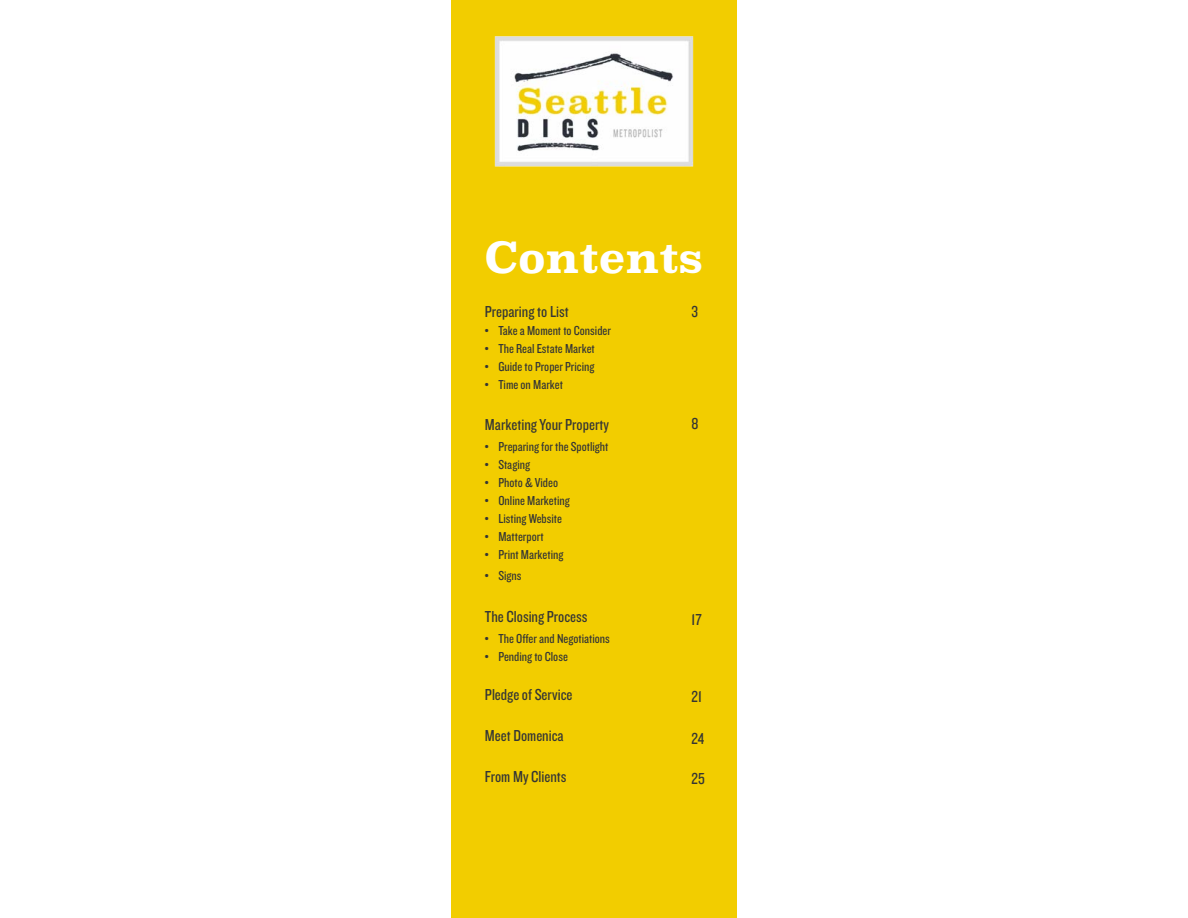
<style>
.page{position:relative;width:1188px;height:918px;background:#fff}
.page>*{position:absolute;margin:0;border:0;box-sizing:border-box;transform-origin:0 0}
.t1{font:700 42.75px "Superclarendon Rg";color:#fff}
.t2{font:16.5px "Knockout HTF29 Junior Liteweight";color:#343535}
.t3{font:13.5px "Knockout HTF29 Junior Liteweight";color:#343535}
</style>
<div class="page">
<div style="left:451px;top:0;width:286px;height:918px;background:#f2cd00"></div>
<img style="left:494px;top:36px;width:200px;height:131px">
<p class="t1" style="left:485px;top:233px;width:220px">Contents</p>
<p class="t2" style="left:485px;top:303px;width:85px">Preparing to List</p>
<p class="t3" style="left:485px;top:324px;width:128px">• Take a Moment to Consider</p>
<p class="t3" style="left:485px;top:342px;width:111px">• The Real Estate Market</p>
<p class="t3" style="left:485px;top:360px;width:111px">• Guide to Proper Pricing</p>
<p class="t3" style="left:485px;top:378px;width:80px">• Time on Market</p>
<p class="t2" style="left:485px;top:416px;width:126px">Marketing Your Property</p>
<p class="t3" style="left:485px;top:440px;width:125px">• Preparing for the Spotlight</p>
<p class="t3" style="left:485px;top:458px;width:47px">• Staging</p>
<p class="t3" style="left:485px;top:476px;width:75px">• Photo &amp; Video</p>
<p class="t3" style="left:485px;top:494px;width:86px">• Online Marketing</p>
<p class="t3" style="left:485px;top:512px;width:78px">• Listing Website</p>
<p class="t3" style="left:485px;top:530px;width:60px">• Matterport</p>
<p class="t3" style="left:485px;top:548px;width:80px">• Print Marketing</p>
<p class="t3" style="left:485px;top:569px;width:38px">• Signs</p>
<p class="t2" style="left:485px;top:608px;width:104px">The Closing Process</p>
<p class="t3" style="left:485px;top:631px;width:126px">• The Offer and Negotiations</p>
<p class="t3" style="left:485px;top:649px;width:84px">• Pending to Close</p>
<p class="t2" style="left:485px;top:686px;width:89px">Pledge of Service</p>
<p class="t2" style="left:485px;top:727px;width:80px">Meet Domenica</p>
<p class="t2" style="left:485px;top:768px;width:83px">From My Clients</p>
<p class="t2" style="left:692px;top:303px;width:8px">3</p>
<p class="t2" style="left:692px;top:416px;width:9px">8</p>
<p class="t2" style="left:692px;top:611px;width:11px">17</p>
<p class="t2" style="left:692px;top:688px;width:12px">21</p>
<p class="t2" style="left:692px;top:731px;width:14px">24</p>
<p class="t2" style="left:692px;top:770px;width:15px">25</p>
</div>
